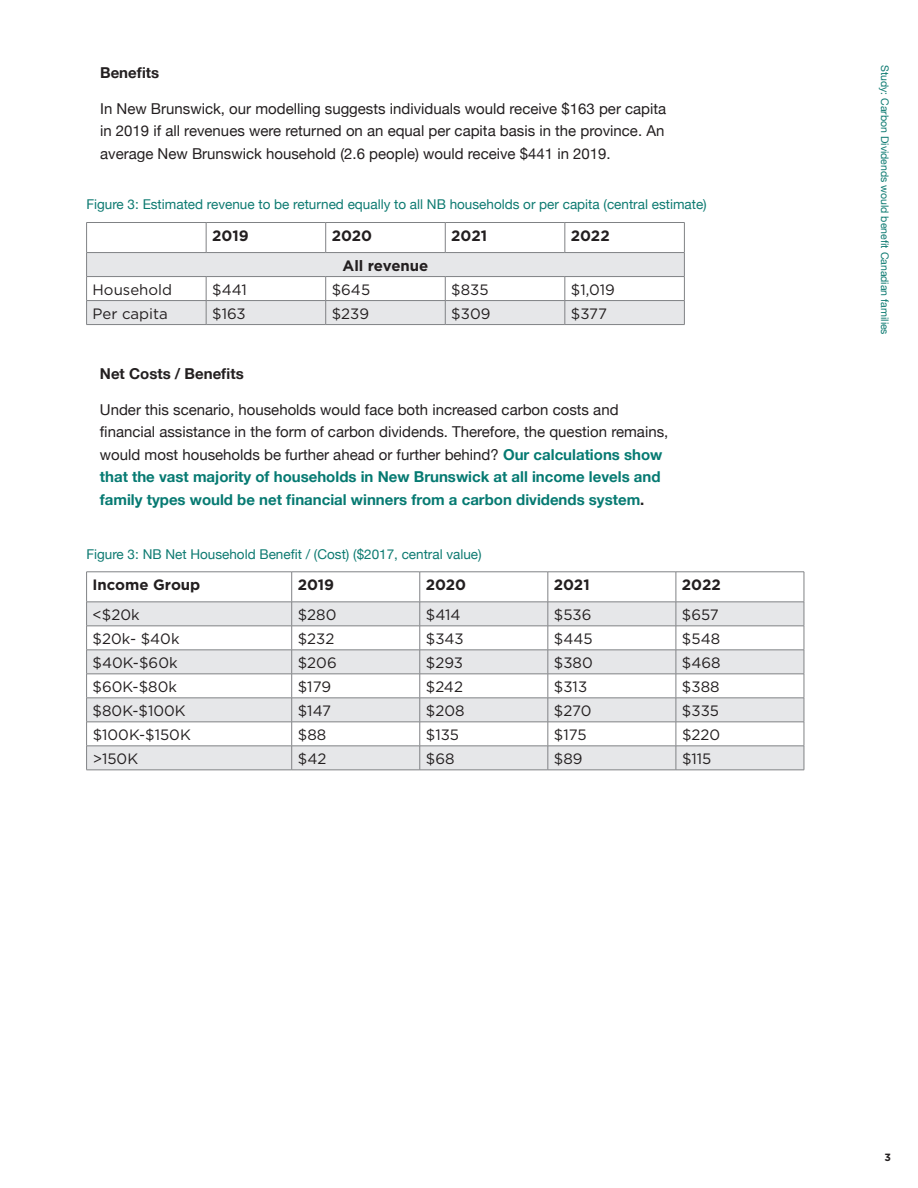
<style>
.page{position:relative;width:918px;height:1188px;background:#fff}
.page>*{position:absolute;margin:0;border:0;box-sizing:border-box;transform-origin:0 0}
.t1{font:15px/22.5px "Helvetica Neue";color:#231f20}
.t2{font:15px "Gotham";color:#231f20}
.t3{font:700 15px "Gotham";color:#231f20}
.t4{font:700 15px "Helvetica Neue";color:#231f20}
.t5{font:13.5px "Helvetica Neue";color:#0d7a71}
.t6{font:10.5px "Helvetica Neue";color:#0d7a71}
.t7{font:700 10.5px "Gotham";color:#231f20}
.s1{font-weight:700;color:#067a72}
.s2{font-weight:700}
</style>
<div class="page">
<svg style="left:87px;top:603px;width:717px;height:167px;fill:#e6e7e9"></svg>
<hr style="left:86px;top:626px;width:206px;height:1px;background:#808285">
<hr style="left:292px;top:626px;width:128px;height:1px;background:#808285">
<hr style="left:420px;top:626px;width:128px;height:1px;background:#808285">
<hr style="left:548px;top:626px;width:128px;height:1px;background:#808285">
<hr style="left:676px;top:626px;width:128px;height:1px;background:#808285">
<hr style="left:86px;top:650px;width:206px;height:1px;background:#808285">
<hr style="left:292px;top:650px;width:128px;height:1px;background:#808285">
<hr style="left:420px;top:650px;width:128px;height:1px;background:#808285">
<hr style="left:548px;top:650px;width:128px;height:1px;background:#808285">
<hr style="left:676px;top:650px;width:128px;height:1px;background:#808285">
<hr style="left:86px;top:674px;width:206px;height:1px;background:#808285">
<hr style="left:292px;top:674px;width:128px;height:1px;background:#808285">
<hr style="left:420px;top:674px;width:128px;height:1px;background:#808285">
<hr style="left:548px;top:674px;width:128px;height:1px;background:#808285">
<hr style="left:676px;top:674px;width:128px;height:1px;background:#808285">
<hr style="left:86px;top:698px;width:206px;height:1px;background:#808285">
<hr style="left:292px;top:698px;width:128px;height:1px;background:#808285">
<hr style="left:420px;top:698px;width:128px;height:1px;background:#808285">
<hr style="left:548px;top:698px;width:128px;height:1px;background:#808285">
<hr style="left:676px;top:698px;width:128px;height:1px;background:#808285">
<hr style="left:86px;top:722px;width:206px;height:1px;background:#808285">
<hr style="left:292px;top:722px;width:128px;height:1px;background:#808285">
<hr style="left:420px;top:722px;width:128px;height:1px;background:#808285">
<hr style="left:548px;top:722px;width:128px;height:1px;background:#808285">
<hr style="left:676px;top:722px;width:128px;height:1px;background:#808285">
<hr style="left:86px;top:746px;width:206px;height:1px;background:#808285">
<svg style="left:86px;top:603px;width:1px;height:167px"></svg>
<hr style="left:292px;top:746px;width:128px;height:1px;background:#808285">
<svg style="left:291px;top:603px;width:1px;height:167px"></svg>
<hr style="left:420px;top:746px;width:128px;height:1px;background:#808285">
<svg style="left:420px;top:603px;width:1px;height:167px"></svg>
<hr style="left:548px;top:746px;width:128px;height:1px;background:#808285">
<svg style="left:548px;top:603px;width:1px;height:167px"></svg>
<hr style="left:676px;top:746px;width:128px;height:1px;background:#808285">
<svg style="left:676px;top:603px;width:1px;height:167px"></svg>
<svg style="left:804px;top:602px;width:1px;height:168px"></svg>
<hr style="left:86px;top:770px;width:206px;height:1px;background:#808285">
<hr style="left:292px;top:770px;width:128px;height:1px;background:#808285">
<hr style="left:420px;top:770px;width:128px;height:1px;background:#808285">
<hr style="left:548px;top:770px;width:128px;height:1px;background:#808285">
<hr style="left:676px;top:770px;width:128px;height:1px;background:#808285">
<hr style="left:86px;top:572px;width:206px;height:1px;background:#808285">
<hr style="left:86px;top:572px;width:1px;height:30px;background:#808285">
<hr style="left:292px;top:572px;width:128px;height:1px;background:#808285">
<hr style="left:291px;top:572px;width:1px;height:30px;background:#808285">
<hr style="left:420px;top:572px;width:128px;height:1px;background:#808285">
<hr style="left:420px;top:572px;width:1px;height:30px;background:#808285">
<hr style="left:548px;top:572px;width:128px;height:1px;background:#808285">
<hr style="left:548px;top:572px;width:1px;height:30px;background:#808285">
<hr style="left:676px;top:572px;width:128px;height:1px;background:#808285">
<hr style="left:676px;top:572px;width:1px;height:30px;background:#808285">
<hr style="left:804px;top:572px;width:1px;height:30px;background:#808285">
<hr style="left:86px;top:602px;width:206px;height:1px;background:#808285">
<hr style="left:292px;top:602px;width:128px;height:1px;background:#808285">
<hr style="left:420px;top:602px;width:128px;height:1px;background:#808285">
<hr style="left:548px;top:602px;width:128px;height:1px;background:#808285">
<hr style="left:676px;top:602px;width:128px;height:1px;background:#808285">
<hr style="left:86px;top:222px;width:120px;height:1px;background:#808285">
<hr style="left:206px;top:222px;width:120px;height:1px;background:#808285">
<hr style="left:326px;top:222px;width:119px;height:1px;background:#808285">
<hr style="left:445px;top:222px;width:120px;height:1px;background:#808285">
<hr style="left:565px;top:222px;width:120px;height:1px;background:#808285">
<svg style="left:86px;top:223px;width:599px;height:102px"></svg>
<hr style="left:86px;top:252px;width:120px;height:1px;background:#808285">
<hr style="left:206px;top:252px;width:120px;height:1px;background:#808285">
<hr style="left:326px;top:252px;width:119px;height:1px;background:#808285">
<hr style="left:445px;top:252px;width:120px;height:1px;background:#808285">
<hr style="left:565px;top:252px;width:120px;height:1px;background:#808285">
<p class="t4" style="left:100px;top:61px;width:61px">Benefits</p>
<p class="t1" style="left:100px;top:98px;width:568px">In New Brunswick, our modelling suggests individuals would receive $163 per capita in 2019 if all revenues were returned on an equal per capita basis in the province. An average New Brunswick household (2.6 people) would receive $441 in 2019.</p>
<p class="t5" style="left:86px;top:195px;width:622px">Figure 3: Estimated revenue to be returned equally to all NB households or per capita (central estimate)</p>
<p class="t3" style="left:212px;top:225px;width:38px">2019</p>
<p class="t3" style="left:332px;top:225px;width:42px">2020</p>
<p class="t3" style="left:451px;top:225px;width:37px">2021</p>
<p class="t3" style="left:571px;top:225px;width:40px">2022</p>
<p class="t3" style="left:343px;top:255px;width:87px">All revenue</p>
<p class="t2" style="left:93px;top:280px;width:81px">Household</p>
<p class="t2" style="left:212px;top:280px;width:36px">$441</p>
<p class="t2" style="left:332px;top:280px;width:40px">$645</p>
<p class="t2" style="left:451px;top:280px;width:39px">$835</p>
<p class="t2" style="left:571px;top:280px;width:46px">$1,019</p>
<p class="t2" style="left:93px;top:304px;width:77px">Per capita</p>
<p class="t2" style="left:212px;top:304px;width:35px">$163</p>
<p class="t2" style="left:332px;top:304px;width:39px">$239</p>
<p class="t2" style="left:451px;top:304px;width:41px">$309</p>
<p class="t2" style="left:571px;top:304px;width:38px">$377</p>
<p class="t4" style="left:100px;top:361px;width:145px">Net Costs / Benefits</p>
<p class="t1" style="left:100px;top:399px;width:570px">Under this scenario, households would face both increased carbon costs and financial assistance in the form of carbon dividends. Therefore, the question remains, would most households be further ahead or further behind? <span class="s1">Our calculations show that the vast majority of households in New Brunswick at all income levels and family types would be net financial winners from a carbon dividends system</span><span class="s2">.</span></p>
<p class="t5" style="left:86px;top:545px;width:397px">Figure 3: NB Net Household Benefit / (Cost) ($2017, central value)</p>
<p class="t3" style="left:93px;top:575px;width:109px">Income Group</p>
<p class="t3" style="left:298px;top:575px;width:38px">2019</p>
<p class="t3" style="left:426px;top:575px;width:42px">2020</p>
<p class="t3" style="left:554px;top:575px;width:37px">2021</p>
<p class="t3" style="left:682px;top:575px;width:40px">2022</p>
<p class="t2" style="left:93px;top:605px;width:49px">&lt;$20k</p>
<p class="t2" style="left:298px;top:605px;width:40px">$280</p>
<p class="t2" style="left:426px;top:605px;width:36px">$414</p>
<p class="t2" style="left:554px;top:605px;width:39px">$536</p>
<p class="t2" style="left:682px;top:605px;width:38px">$657</p>
<p class="t2" style="left:93px;top:629px;width:88px">$20k- $40k</p>
<p class="t2" style="left:298px;top:629px;width:38px">$232</p>
<p class="t2" style="left:426px;top:629px;width:39px">$343</p>
<p class="t2" style="left:554px;top:629px;width:40px">$445</p>
<p class="t2" style="left:682px;top:629px;width:40px">$548</p>
<p class="t2" style="left:93px;top:653px;width:86px">$40K-$60k</p>
<p class="t2" style="left:298px;top:653px;width:40px">$206</p>
<p class="t2" style="left:426px;top:653px;width:39px">$293</p>
<p class="t2" style="left:554px;top:653px;width:40px">$380</p>
<p class="t2" style="left:682px;top:653px;width:40px">$468</p>
<p class="t2" style="left:93px;top:677px;width:86px">$60K-$80k</p>
<p class="t2" style="left:298px;top:677px;width:35px">$179</p>
<p class="t2" style="left:426px;top:677px;width:39px">$242</p>
<p class="t2" style="left:554px;top:677px;width:35px">$313</p>
<p class="t2" style="left:682px;top:677px;width:39px">$388</p>
<p class="t2" style="left:93px;top:701px;width:95px">$80K-$100K</p>
<p class="t2" style="left:298px;top:701px;width:35px">$147</p>
<p class="t2" style="left:426px;top:701px;width:40px">$208</p>
<p class="t2" style="left:554px;top:701px;width:39px">$270</p>
<p class="t2" style="left:682px;top:701px;width:39px">$335</p>
<p class="t2" style="left:93px;top:725px;width:100px">$100K-$150K</p>
<p class="t2" style="left:298px;top:725px;width:30px">$88</p>
<p class="t2" style="left:426px;top:725px;width:35px">$135</p>
<p class="t2" style="left:554px;top:725px;width:34px">$175</p>
<p class="t2" style="left:682px;top:725px;width:40px">$220</p>
<p class="t2" style="left:93px;top:749px;width:47px">&gt;150K</p>
<p class="t2" style="left:298px;top:749px;width:30px">$42</p>
<p class="t2" style="left:426px;top:749px;width:30px">$68</p>
<p class="t2" style="left:554px;top:749px;width:30px">$89</p>
<p class="t2" style="left:682px;top:749px;width:31px">$115</p>
<p class="t6" style="left:892px;top:65px;width:271px;rotate:90deg">Study: Carbon Dividends would benefit Canadian families</p>
<p class="t7" style="left:884px;top:1150px;width:8px">3</p>
</div>
